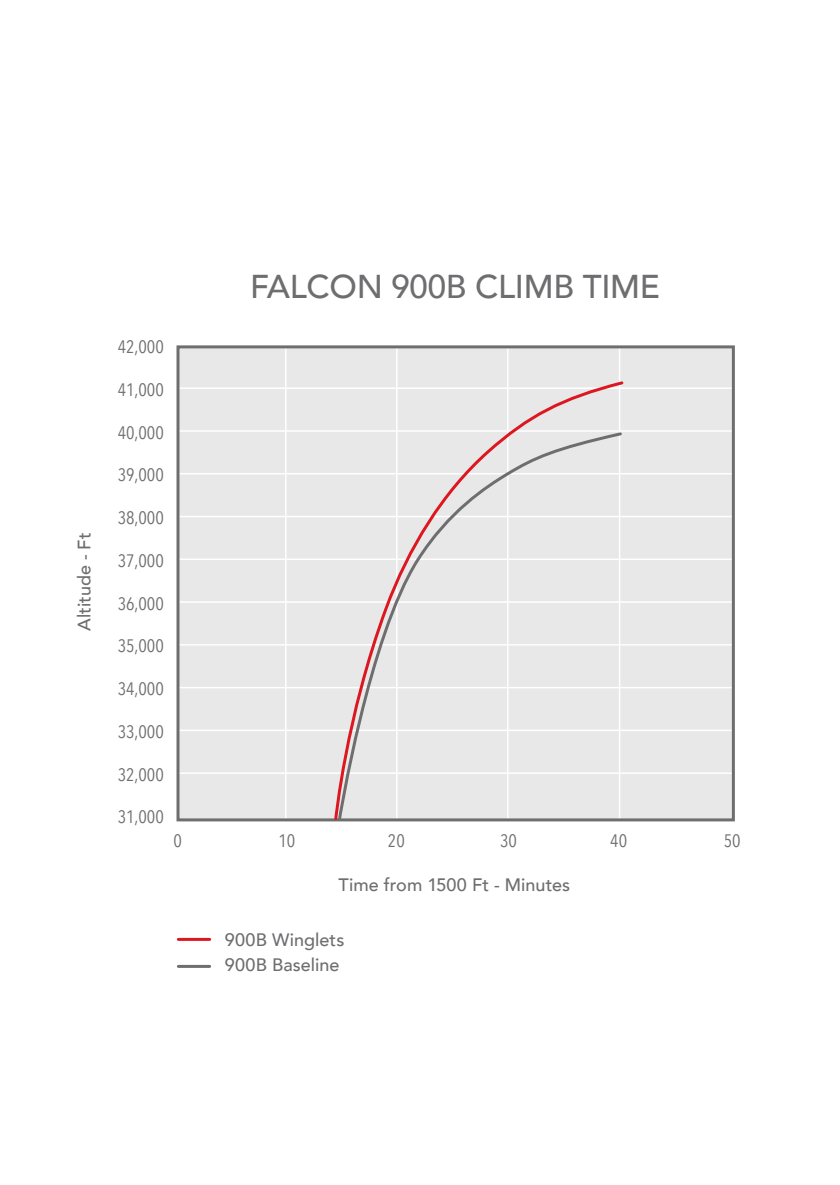
<style>
.page{position:relative;width:840px;height:1185px;background:#fff}
.page>*{position:absolute;margin:0;border:0;box-sizing:border-box;transform-origin:0 0}
.t1{font:500 33px "Avenir";letter-spacing:-.01em;color:#6e6e71}
.t2{font:18px "Avenir Next Condensed";color:#6e6e71}
.t3{font:500 18px/25.7px "Avenir";color:#6e6e71}
</style>
<div class="page">
<div style="left:178px;top:347px;width:555px;height:473px;background:#e8e8e8"></div>
<hr style="left:285px;top:347px;width:2px;height:473px;background:#fff">
<hr style="left:396px;top:347px;width:2px;height:473px;background:#fff">
<hr style="left:507px;top:347px;width:2px;height:473px;background:#fff">
<hr style="left:619px;top:347px;width:1px;height:473px;background:#fff">
<hr style="left:178px;top:516px;width:555px;height:1px;background:#fff">
<hr style="left:178px;top:473px;width:555px;height:2px;background:#fff">
<hr style="left:178px;top:559px;width:555px;height:1px;background:#fff">
<hr style="left:178px;top:644px;width:555px;height:2px;background:#fff">
<hr style="left:178px;top:601px;width:555px;height:2px;background:#fff">
<hr style="left:178px;top:687px;width:555px;height:1px;background:#fff">
<hr style="left:178px;top:730px;width:555px;height:1px;background:#fff">
<hr style="left:178px;top:772px;width:555px;height:2px;background:#fff">
<hr style="left:178px;top:387px;width:555px;height:2px;background:#fff">
<hr style="left:178px;top:430px;width:555px;height:2px;background:#fff">
<div style="left:177px;top:345px;width:558px;height:476px;border:3px solid #6e6e71"></div>
<hr style="left:178px;top:938px;width:32px;height:3px;background:#dc171f">
<hr style="left:178px;top:965px;width:32px;height:3px;background:#6e6e71">
<svg style="left:333px;top:379px;width:293px;height:443px"></svg>
<svg style="left:337px;top:430px;width:287px;height:392px"></svg>
<p class="t3" style="left:70px;top:631px;width:100px;rotate:-90deg">Altitude - Ft</p>
<h1 class="t1" style="left:250px;top:258px;width:411px">FALCON 900B CLIMB TIME</h1>
<p class="t2" style="left:118px;top:331px;width:48px">42,000</p>
<p class="t2" style="left:118px;top:374px;width:48px">41,000</p>
<p class="t2" style="left:118px;top:417px;width:48px">40,000</p>
<p class="t2" style="left:118px;top:460px;width:48px">39,000</p>
<p class="t2" style="left:118px;top:502px;width:48px">38,000</p>
<p class="t2" style="left:118px;top:545px;width:48px">37,000</p>
<p class="t2" style="left:118px;top:588px;width:48px">36,000</p>
<p class="t2" style="left:118px;top:631px;width:48px">35,000</p>
<p class="t2" style="left:118px;top:673px;width:48px">34,000</p>
<p class="t2" style="left:118px;top:716px;width:48px">33,000</p>
<p class="t2" style="left:118px;top:759px;width:48px">32,000</p>
<p class="t2" style="left:118px;top:802px;width:48px">31,000</p>
<p class="t2" style="left:173px;top:826px;width:10px">0</p>
<p class="t2" style="left:278px;top:826px;width:18px">10</p>
<p class="t2" style="left:388px;top:826px;width:19px">20</p>
<p class="t2" style="left:500px;top:826px;width:18px">30</p>
<p class="t2" style="left:610px;top:826px;width:18px">40</p>
<p class="t2" style="left:724px;top:826px;width:18px">50</p>
<p class="t3" style="left:339px;top:871px;width:233px">Time from 1500 Ft - Minutes</p>
<p class="t3" style="left:225px;top:925px;width:121px">900B Winglets<br>900B Baseline</p>
</div>
